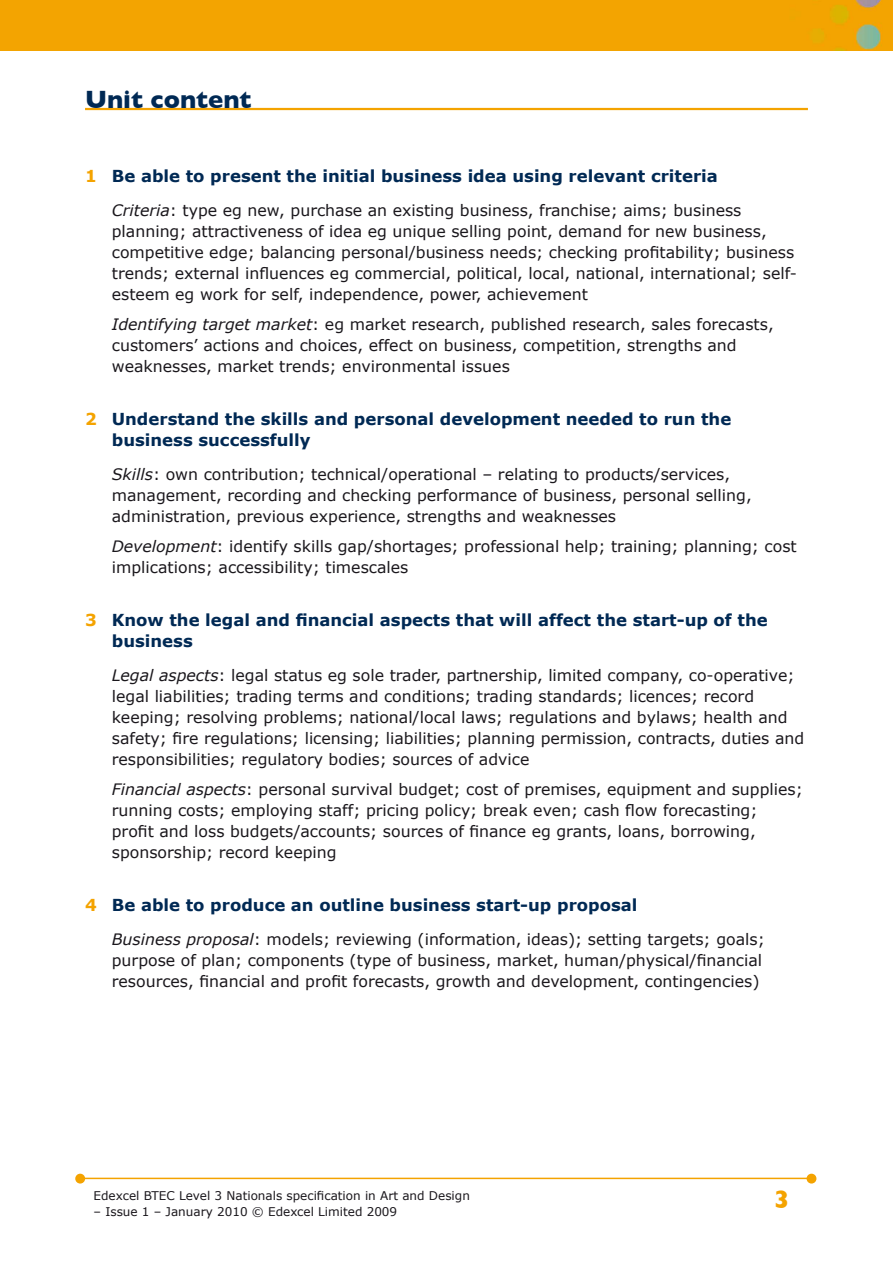
<style>
.page{position:relative;width:893px;height:1263px;background:#fff}
.page>*{position:absolute;margin:0;border:0;box-sizing:border-box;transform-origin:0 0}
.t1{font:700 25.5px "Gill Sans";color:#002954}
.t2{font:700 25.5px "Gill Sans";color:#f4a300}
.t3{font:700 16.5px/21px "Verdana";color:#002954}
.t4{font:15.75px/21px "Verdana";color:#1a171c}
.t5{font:12px "Verdana";color:#1a171c}
.s1{color:#f4a300}
.s2{font-style:italic}
</style>
<div class="page">
<div style="left:0;top:0;width:893px;height:51px;background:#f3a401"></div>
<hr style="left:82px;top:1178px;width:728px;height:1px;background:#f4a300">
<div style="left:807px;top:1174px;width:9px;height:9px;background:#f4a300;border-radius:50%"></div>
<div style="left:807px;top:1174px;width:9px;height:9px;border:2px solid #f4a300;border-radius:50%"></div>
<div style="left:76px;top:1174px;width:8px;height:9px;background:#f4a300;border-radius:50%"></div>
<div style="left:75px;top:1174px;width:10px;height:9px;border:2px solid #f4a300;border-radius:50%"></div>
<hr style="left:85px;top:108px;width:723px;height:2px;background:#f4a300">
<h1 class="t1" style="left:85px;top:84px;width:168px">Unit content</h1>
<p class="t3" style="left:85px;top:164px;width:634px"><span class="s1">1</span> Be able to present the initial business idea using relevant criteria</p>
<p class="t4" style="left:112px;top:199px;width:687px"><span class="s2">Criteria</span>: type eg new, purchase an existing business, franchise; aims; business planning; attractiveness of idea eg unique selling point, demand for new business, competitive edge; balancing personal/business needs; checking profitability; business trends; external influences eg commercial, political, local, national, international; self&shy;esteem eg work for self, independence, power, achievement</p>
<p class="t4" style="left:112px;top:313px;width:663px"><span class="s2">Identifying target market</span>: eg market research, published research, sales forecasts, customers’ actions and choices, effect on business, competition, strengths and weaknesses, market trends; environmental issues</p>
<p class="t3" style="left:112px;top:407px;width:621px;text-indent:-27px"><span class="s1">2</span> Understand the skills and personal development needed to run the business successfully</p>
<p class="t4" style="left:112px;top:463px;width:641px"><span class="s2">Skills</span>: own contribution; technical/operational – relating to products/services, management, recording and checking performance of business, personal selling, administration, previous experience, strengths and weaknesses</p>
<p class="t4" style="left:112px;top:535px;width:686px"><span class="s2">Development</span>: identify skills gap/shortages; professional help; training; planning; cost implications; accessibility; timescales</p>
<p class="t3" style="left:112px;top:608px;width:657px;text-indent:-27px"><span class="s1">3</span> Know the legal and financial aspects that will affect the start-up of the business</p>
<p class="t4" style="left:112px;top:664px;width:694px"><span class="s2">Legal aspects</span>: legal status eg sole trader, partnership, limited company, co-operative; legal liabilities; trading terms and conditions; trading standards; licences; record keeping; resolving problems; national/local laws; regulations and bylaws; health and safety; fire regulations; licensing; liabilities; planning permission, contracts, duties and responsibilities; regulatory bodies; sources of advice</p>
<p class="t4" style="left:112px;top:778px;width:693px"><span class="s2">Financial aspects</span>: personal survival budget; cost of premises, equipment and supplies; running costs; employing staff; pricing policy; break even; cash flow forecasting; profit and loss budgets/accounts; sources of finance eg grants, loans, borrowing, sponsorship; record keeping</p>
<p class="t3" style="left:85px;top:893px;width:554px"><span class="s1">4</span> Be able to produce an outline business start-up proposal</p>
<p class="t4" style="left:112px;top:928px;width:654px"><span class="s2">Business proposal</span>: models; reviewing (information, ideas); setting targets; goals; purpose of plan; components (type of business, market, human/physical/financial resources, financial and profit forecasts, growth and development, contingencies)</p>
<p class="t5" style="left:94px;top:1188px;width:378px">Edexcel BTEC Level 3 Nationals specification in Art and Design</p>
<p class="t5" style="left:94px;top:1204px;width:305px">– Issue 1 – January 2010 © Edexcel Limited 2009</p>
<h1 class="t2" style="left:774px;top:1185px;width:17px">3</h1>
</div>
